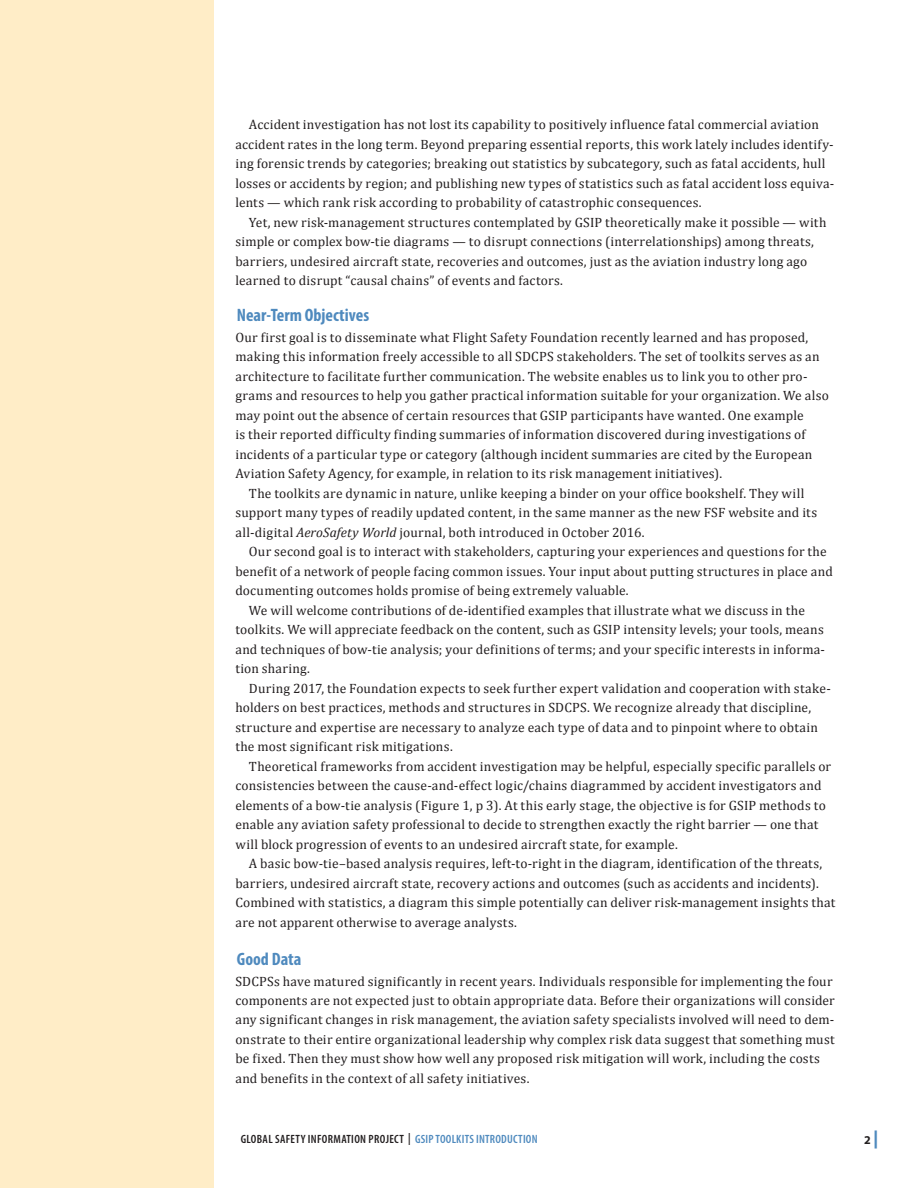
<style>
.page{position:relative;width:918px;height:1188px;background:#fff}
.page>*{position:absolute;margin:0;border:0;box-sizing:border-box;transform-origin:0 0}
.t1{font:700 condensed 18px "Myriad Pro";color:#4f8abe}
.t2{font:13.5px/19.5px "Cambria";letter-spacing:.015em;color:#231f20}
.t3{font:600 condensed 12px "Myriad Pro";letter-spacing:.025em;color:#231f20}
.t4{font:700 12px "Myriad Pro";color:#231f20}
.s1{font-style:italic}
.s2{color:#4f8abe}
.s3{font-weight:900;font-size:18px;color:#4f8abe}
</style>
<div class="page">
<div style="left:0;top:0;width:214px;height:1188px;background:#ffedc7"></div>
<p class="t2" style="left:235px;top:115px;width:600px;text-indent:14px">Accident investigation has not lost its capability to positively influence fatal commercial aviation accident rates in the long term. Beyond preparing essential reports, this work lately includes identify&shy;ing forensic trends by categories; breaking out statistics by subcategory, such as fatal accidents, hull losses or accidents by region; and publishing new types of statistics such as fatal accident loss equiva&shy;lents — which rank risk according to probability of catastrophic consequences.</p>
<p class="t2" style="left:235px;top:212px;width:593px;text-indent:14px">Yet, new risk-management structures contemplated by GSIP theoretically make it possible — with simple or complex bow-tie diagrams — to disrupt connections (interrelationships) among threats, barriers, undesired aircraft state, recoveries and outcomes, just as the aviation industry long ago learned to disrupt “causal chains” of events and factors.</p>
<h1 class="t1" style="left:237px;top:304px;width:134px">Near-Term Objectives</h1>
<p class="t2" style="left:235px;top:328px;width:575px">Our first goal is to disseminate what Flight Safety Foundation recently learned and has proposed,</p>
<p class="t2" style="left:235px;top:347px;width:586px">making this information freely accessible to all SDCPS stakeholders. The set of toolkits serves as an</p>
<p class="t2" style="left:235px;top:367px;width:574px">architecture to facilitate further communication. The website enables us to link you to other pro-</p>
<p class="t2" style="left:235px;top:386px;width:595px">grams and resources to help you gather practical information suitable for your organization. We also</p>
<p class="t2" style="left:235px;top:406px;width:570px">may point out the absence of certain resources that GSIP participants have wanted. One example</p>
<p class="t2" style="left:235px;top:425px;width:572px">is their reported difficulty finding summaries of information discovered during investigations of</p>
<p class="t2" style="left:235px;top:445px;width:579px">incidents of a particular type or category (although incident summaries are cited by the European</p>
<p class="t2" style="left:235px;top:464px;width:488px">Aviation Safety Agency, for example, in relation to its risk management initiatives).</p>
<p class="t2" style="left:249px;top:484px;width:557px">The toolkits are dynamic in nature, unlike keeping a binder on your office bookshelf. They will</p>
<p class="t2" style="left:235px;top:503px;width:583px">support many types of readily updated content, in the same manner as the new FSF website and its</p>
<p class="t2" style="left:235px;top:523px;width:411px">all-digital <span class="s1">AeroSafety World</span> journal, both introduced in October 2016.</p>
<p class="t2" style="left:249px;top:542px;width:579px">Our second goal is to interact with stakeholders, capturing your experiences and questions for the</p>
<p class="t2" style="left:235px;top:562px;width:599px">benefit of a network of people facing common issues. Your input about putting structures in place and</p>
<p class="t2" style="left:235px;top:581px;width:395px">documenting outcomes holds promise of being extremely valuable.</p>
<p class="t2" style="left:249px;top:601px;width:558px">We will welcome contributions of de-identified examples that illustrate what we discuss in the</p>
<p class="t2" style="left:235px;top:620px;width:590px">toolkits. We will appreciate feedback on the content, such as GSIP intensity levels; your tools, means</p>
<p class="t2" style="left:235px;top:639px;width:591px">and techniques of bow-tie analysis; your definitions of terms; and your specific interests in informa-</p>
<p class="t2" style="left:235px;top:659px;width:76px">tion sharing.</p>
<p class="t2" style="left:249px;top:678px;width:583px">During 2017, the Foundation expects to seek further expert validation and cooperation with stake-</p>
<p class="t2" style="left:235px;top:698px;width:577px">holders on best practices, methods and structures in SDCPS. We recognize already that discipline,</p>
<p class="t2" style="left:235px;top:717px;width:584px">structure and expertise are necessary to analyze each type of data and to pinpoint where to obtain</p>
<p class="t2" style="left:235px;top:737px;width:219px">the most significant risk mitigations.</p>
<p class="t2" style="left:249px;top:756px;width:584px">Theoretical frameworks from accident investigation may be helpful, especially specific parallels or</p>
<p class="t2" style="left:235px;top:776px;width:588px">consistencies between the cause-and-effect logic/chains diagrammed by accident investigators and</p>
<p class="t2" style="left:235px;top:795px;width:592px">elements of a bow-tie analysis (Figure 1, p 3). At this early stage, the objective is for GSIP methods to</p>
<p class="t2" style="left:235px;top:815px;width:584px">enable any aviation safety professional to decide to strengthen exactly the right barrier — one that</p>
<p class="t2" style="left:235px;top:834px;width:444px">will block progression of events to an undesired aircraft state, for example.</p>
<p class="t2" style="left:249px;top:854px;width:575px">A basic bow-tie–based analysis requires, left-to-right in the diagram, identification of the threats,</p>
<p class="t2" style="left:235px;top:873px;width:585px">barriers, undesired aircraft state, recovery actions and outcomes (such as accidents and incidents).</p>
<p class="t2" style="left:235px;top:893px;width:602px">Combined with statistics, a diagram this simple potentially can deliver risk-management insights that</p>
<p class="t2" style="left:235px;top:912px;width:283px">are not apparent otherwise to average analysts.</p>
<h1 class="t1" style="left:237px;top:947px;width:66px">Good Data</h1>
<p class="t2" style="left:235px;top:971px;width:601px">SDCPSs have matured significantly in recent years. Individuals responsible for implementing the four components are not expected just to obtain appropriate data. Before their organizations will consider any significant changes in risk management, the aviation safety specialists involved will need to dem&shy;onstrate to their entire organizational leadership why complex risk data suggest that something must be fixed. Then they must show how well any proposed risk mitigation will work, including the costs and benefits in the context of all safety initiatives.</p>
<p class="t3" style="left:241px;top:1132px;width:298px">GLOBAL SAFETY INFORMATION PROJECT | <span class="s2">GSIP TOOLKITS INTRODUCTION</span></p>
<p class="t4" style="left:864px;top:1132px;width:16px">2<span class="s3">|</span></p>
</div>
